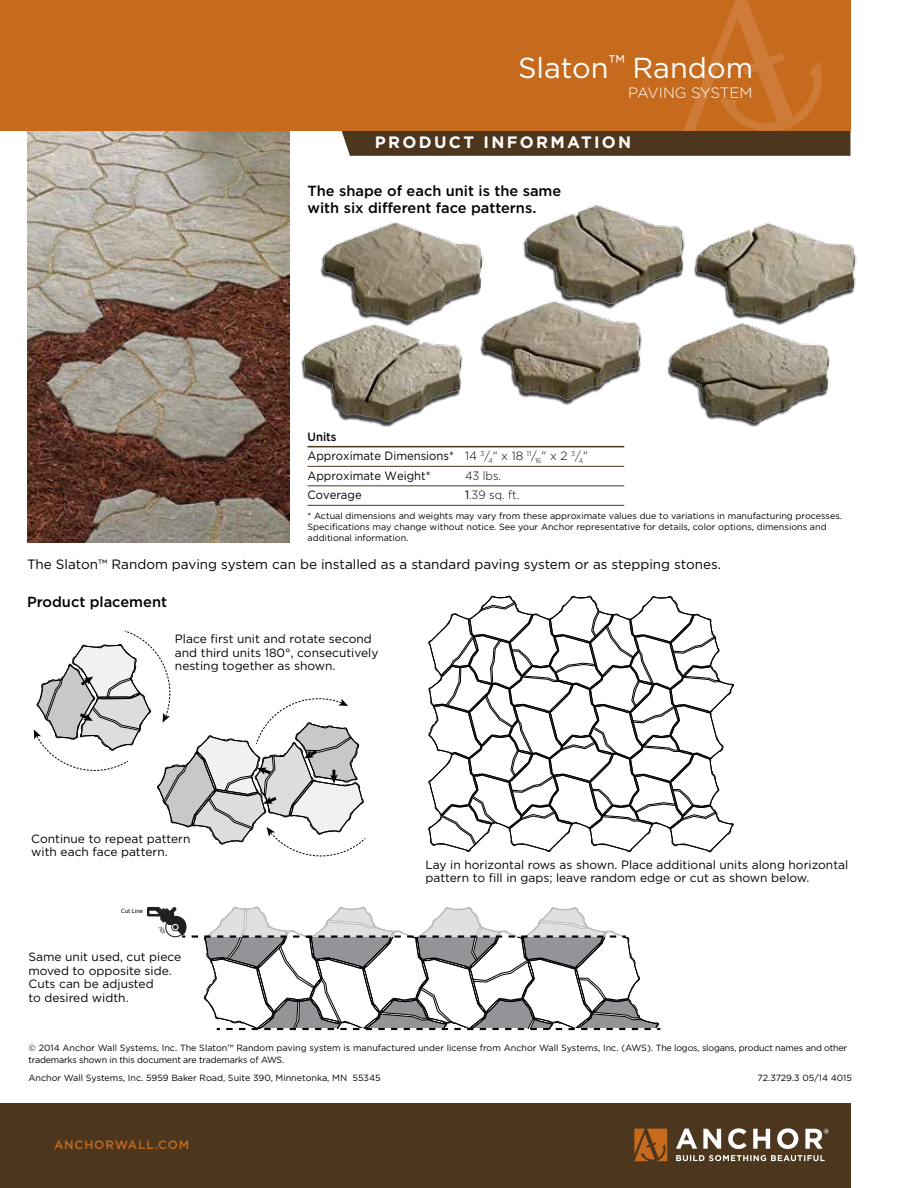
<style>
.page{position:relative;width:918px;height:1188px;background:#fff}
.page>*{position:absolute;margin:0;border:0;box-sizing:border-box;transform-origin:0 0}
.t1{font:28.95px "Gotham";color:#fff}
.t2{font:700 16.5px "Gotham";letter-spacing:.14em;color:#fff}
.t3{font:300 15px "Gotham";letter-spacing:-.005em;color:#fff}
.t4{font:500 14.7px/16.5px "Gotham";color:#000}
.t5{font:13.5px "Gotham";color:#000}
.t6{font:12px/13.5px "Gotham";color:#000}
.t7{font:12px/19.5px "Gotham";color:#000;scale:.94 1}
.t8{font:300 12px "Gotham";color:#000;scale:.94 1}
.t9{font:500 12px "Gotham";letter-spacing:.07em;color:#c66a1d}
.t10{font:9px/10.8px "Gotham";color:#000}
.t11{font:9px/12px "Gotham";letter-spacing:-.02em;color:#000}
.t12{font:6.45px "Myriad Pro";color:#000}
.s1{font-weight:500}
.s2{font-weight:300}
.s3{font-weight:400}
</style>
<div class="page">
<img style="left:27px;top:131px;width:262px;height:411px">
<hr style="left:308px;top:446px;width:316px;height:1px;background:#4d361e">
<hr style="left:308px;top:466px;width:316px;height:1px;background:#4d361e">
<hr style="left:308px;top:485px;width:316px;height:1px;background:#4d361e">
<hr style="left:308px;top:505px;width:316px;height:1px;background:#4d361e">
<img style="left:320px;top:222px;width:164px;height:91px">
<img style="left:523px;top:204px;width:162px;height:84px">
<img style="left:694px;top:222px;width:163px;height:89px">
<img style="left:301px;top:313px;width:162px;height:114px">
<img style="left:476px;top:288px;width:173px;height:117px">
<img style="left:667px;top:311px;width:164px;height:116px">
<svg style="left:34px;top:630px;width:332px;height:227px"></svg>
<svg style="left:428px;top:596px;width:306px;height:256px"></svg>
<div style="left:0;top:1104px;width:850px;height:84px;background:#4d361e"></div>
<div style="left:0;top:0;width:850px;height:131px;background:#c66a1d"></div>
<svg style="left:341px;top:0;width:509px;height:156px"></svg>
<svg style="left:676px;top:1129px;width:21px;height:20px"></svg>
<svg style="left:703px;top:1129px;width:18px;height:20px"></svg>
<svg style="left:728px;top:1128px;width:19px;height:21px"></svg>
<svg style="left:753px;top:1129px;width:17px;height:20px"></svg>
<svg style="left:777px;top:1128px;width:21px;height:21px"></svg>
<svg style="left:634px;top:1129px;width:33px;height:32px"></svg>
<svg style="left:676px;top:1155px;width:149px;height:6px"></svg>
<svg style="left:805px;top:1129px;width:24px;height:20px"></svg>
<svg style="left:147px;top:907px;width:513px;height:124px"></svg>
<h1 class="t1" style="left:518px;top:49px;width:237px">Slaton<sup>™</sup> Random</h1>
<p class="t3" style="left:628px;top:84px;width:126px">PAVING SYSTEM</p>
<h2 class="t2" style="left:375px;top:131px;width:258px">PRODUCT INFORMATION</h2>
<p class="t4" style="left:308px;top:183px;width:255px">The shape of each unit is the same with six different face patterns.</p>
<p class="t7" style="left:308px;top:426px;width:300px"><span class="s1">Units<br></span>Approximate Dimensions* <span class="s2">14</span> <sup>3</sup><span class="s2">/</span><sub>4</sub><span class="s2">" x 18</span> <sup>11</sup><span class="s2">/</span><sub>16</sub><span class="s2">" x 2</span> <sup>3</sup><span class="s2">/</span><sub>4</sub><span class="s2">"<br></span>Approximate Weight*</p>
<p class="t8" style="left:465px;top:468px;width:40px">43 lbs.</p>
<p class="t7" style="left:308px;top:485px;width:59px">Coverage</p>
<p class="t8" style="left:465px;top:487px;width:59px"><span class="s3">1</span>.39 sq. ft.</p>
<p class="t10" style="left:307px;top:510px;width:536px">* Actual dimensions and weights may vary from these approximate values due to variations in manufacturing processes.<br>Specifications may change without notice. See your Anchor representative for details, color options, dimensions and additional information.</p>
<p class="t5" style="left:27px;top:555px;width:696px">The Slaton™ Random paving system can be installed as a standard paving system or as stepping stones.</p>
<p class="t4" style="left:27px;top:593px;width:142px">Product placement</p>
<p class="t6" style="left:175px;top:632px;width:205px">Place first unit and rotate second and third units 180°, consecutively nesting together as shown.</p>
<p class="t6" style="left:31px;top:831px;width:161px">Continue to repeat pattern with each face pattern.</p>
<p class="t12" style="left:121px;top:907px;width:24px">Cut Line</p>
<p class="t6" style="left:28px;top:950px;width:154px">Same unit used, cut piece moved to opposite side.<br>Cuts can be adjusted<br>to desired width.</p>
<p class="t6" style="left:426px;top:857px;width:424px">Lay in horizontal rows as shown. Place additional units along horizontal pattern to fill in gaps; leave random edge or cut as shown below.</p>
<p class="t11" style="left:28px;top:1042px;width:820px">© 2014 Anchor Wall Systems, Inc. The Slaton™ Random paving system is manufactured under license from Anchor Wall Systems, Inc. (AWS). The logos, slogans, product names and other trademarks shown in this document are trademarks of AWS.</p>
<p class="t10" style="left:28px;top:1072px;width:354px">Anchor Wall Systems, Inc. 5959 Baker Road, Suite 390, Minnetonka, MN 55345</p>
<p class="t10" style="left:758px;top:1072px;width:96px">72.3729.3 05/14 4015</p>
<p class="t9" style="left:54px;top:1137px;width:137px">ANCHORWALL.COM</p>
</div>
